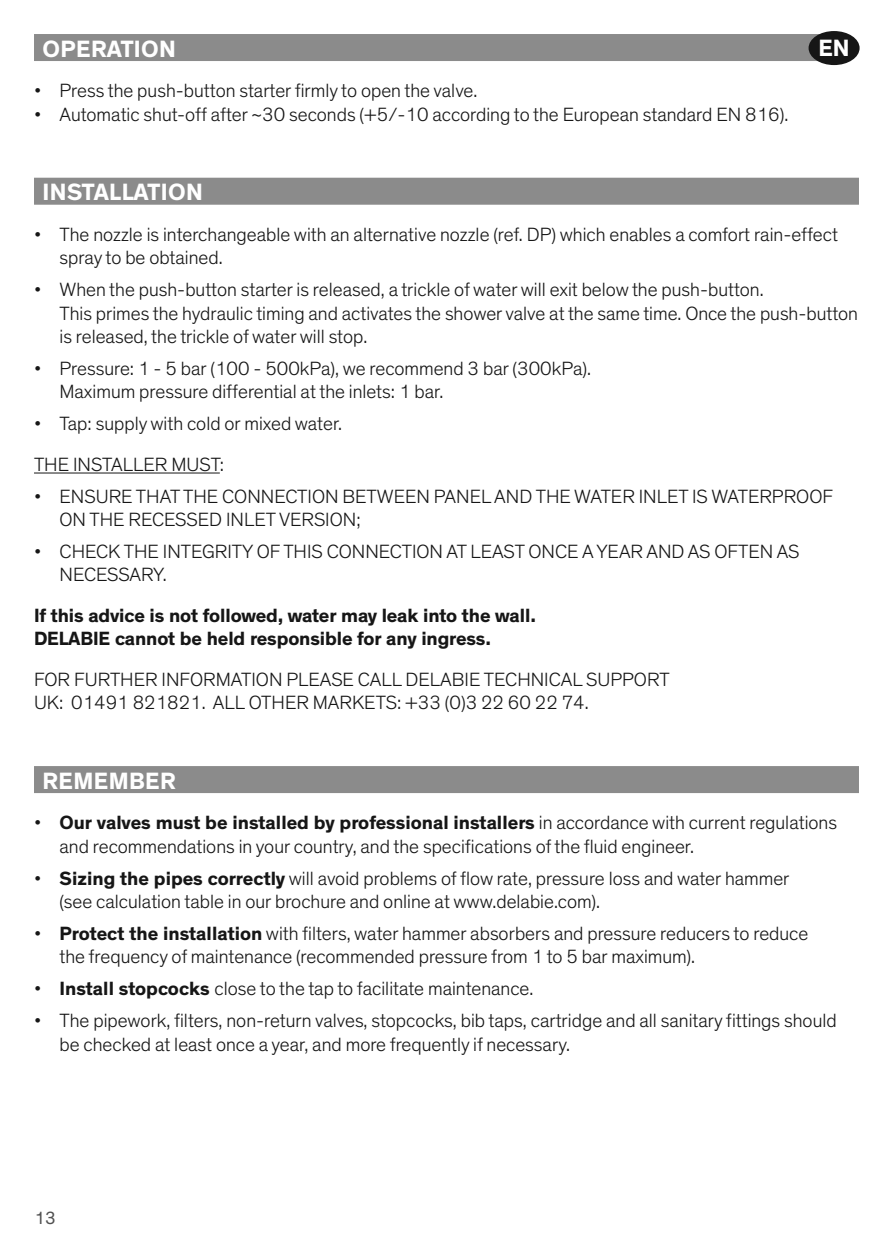
<style>
.page{position:relative;width:893px;height:1259px;background:#fff}
.page>*{position:absolute;margin:0;border:0;box-sizing:border-box;transform-origin:0 0}
.t1{font:700 24px "Theinhardt";letter-spacing:.015em;color:#fff}
.t2{font:300 19.5px/23.4px "Theinhardt";color:#161616}
.t3{font:700 19.5px/23.4px "Theinhardt";letter-spacing:-.005em;color:#161616}
.t4{font:18px "Theinhardt";color:#515151}
.s1{font-weight:700}
</style>
<div class="page">
<div style="left:34px;top:34px;width:808px;height:27px;background:#8b8b8b"></div>
<div style="left:34px;top:178px;width:825px;height:27px;background:#8b8b8b"></div>
<hr style="left:34px;top:472px;width:186px;height:1px;background:#161616">
<div style="left:34px;top:766px;width:825px;height:27px;background:#8b8b8b"></div>
<div style="left:809px;top:31px;width:51px;height:34px;background:#161616;border-radius:50%"></div>
<p class="t1" style="left:43px;top:40px;width:135px">OPERATION</p>
<p class="t2" style="left:34px;top:79px;width:445px">• Press the push-button starter firmly to open the valve.</p>
<p class="t2" style="left:34px;top:102px;width:756px">• Automatic shut-off after ~30 seconds (+5/-10 according to the European standard EN 816).</p>
<p class="t1" style="left:818px;top:40px;width:33px">EN</p>
<p class="t1" style="left:43px;top:184px;width:162px">INSTALLATION</p>
<p class="t2" style="left:60px;top:223px;width:780px;text-indent:-26px">• The nozzle is interchangeable with an alternative nozzle (ref. DP) which enables a comfort rain-effect spray to be obtained.</p>
<p class="t2" style="left:60px;top:278px;width:800px;text-indent:-26px">• When the push-button starter is released, a trickle of water will exit below the push-button.<br>This primes the hydraulic timing and activates the shower valve at the same time. Once the push-button is released, the trickle of water will stop.</p>
<p class="t2" style="left:60px;top:357px;width:533px;text-indent:-26px">• Pressure: 1 - 5 bar (100 - 500kPa), we recommend 3 bar (300kPa).<br>Maximum pressure differential at the inlets: 1 bar.</p>
<p class="t2" style="left:34px;top:403px;width:310px;line-height:40.5px">• Tap: supply with cold or mixed water.<br>THE INSTALLER MUST:</p>
<p class="t2" style="left:60px;top:484px;width:775px;text-indent:-26px">• ENSURE THAT THE CONNECTION BETWEEN PANEL AND THE WATER INLET IS WATERPROOF<br>ON THE RECESSED INLET VERSION;</p>
<p class="t2" style="left:60px;top:540px;width:741px;text-indent:-26px">• CHECK THE INTEGRITY OF THIS CONNECTION AT LEAST ONCE A YEAR AND AS OFTEN AS<br>NECESSARY.</p>
<p class="t3" style="left:34px;top:605px;width:503px">If this advice is not followed, water may leak into the wall.<br>DELABIE cannot be held responsible for any ingress.</p>
<p class="t2" style="left:34px;top:667px;width:637px">FOR FURTHER INFORMATION PLEASE CALL DELABIE TECHNICAL SUPPORT<br>UK: 01491 821821. ALL OTHER MARKETS: +33 (0)3 22 60 22 74.</p>
<p class="t1" style="left:43px;top:772px;width:135px">REMEMBER</p>
<p class="t2" style="left:60px;top:811px;width:779px;text-indent:-26px">• <span class="s1">Our valves must be installed by professional installers</span> in accordance with current regulations and recommendations in your country, and the specifications of the fluid engineer.</p>
<p class="t2" style="left:60px;top:866px;width:732px;text-indent:-26px">• <span class="s1">Sizing the pipes correctly</span> will avoid problems of flow rate, pressure loss and water hammer (see calculation table in our brochure and online at www.delabie.com).</p>
<p class="t2" style="left:60px;top:921px;width:750px;text-indent:-26px">• <span class="s1">Protect the installation</span> with filters, water hammer absorbers and pressure reducers to reduce the frequency of maintenance (recommended pressure from 1 to 5 bar maximum).</p>
<p class="t2" style="left:34px;top:977px;width:501px">• <span class="s1">Install stopcocks</span> close to the tap to facilitate maintenance.</p>
<p class="t2" style="left:60px;top:1009px;width:779px;text-indent:-26px">• The pipework, filters, non-return valves, stopcocks, bib taps, cartridge and all sanitary fittings should be checked at least once a year, and more frequently if necessary.</p>
<p class="t4" style="left:35px;top:1207px;width:23px">13</p>
</div>
